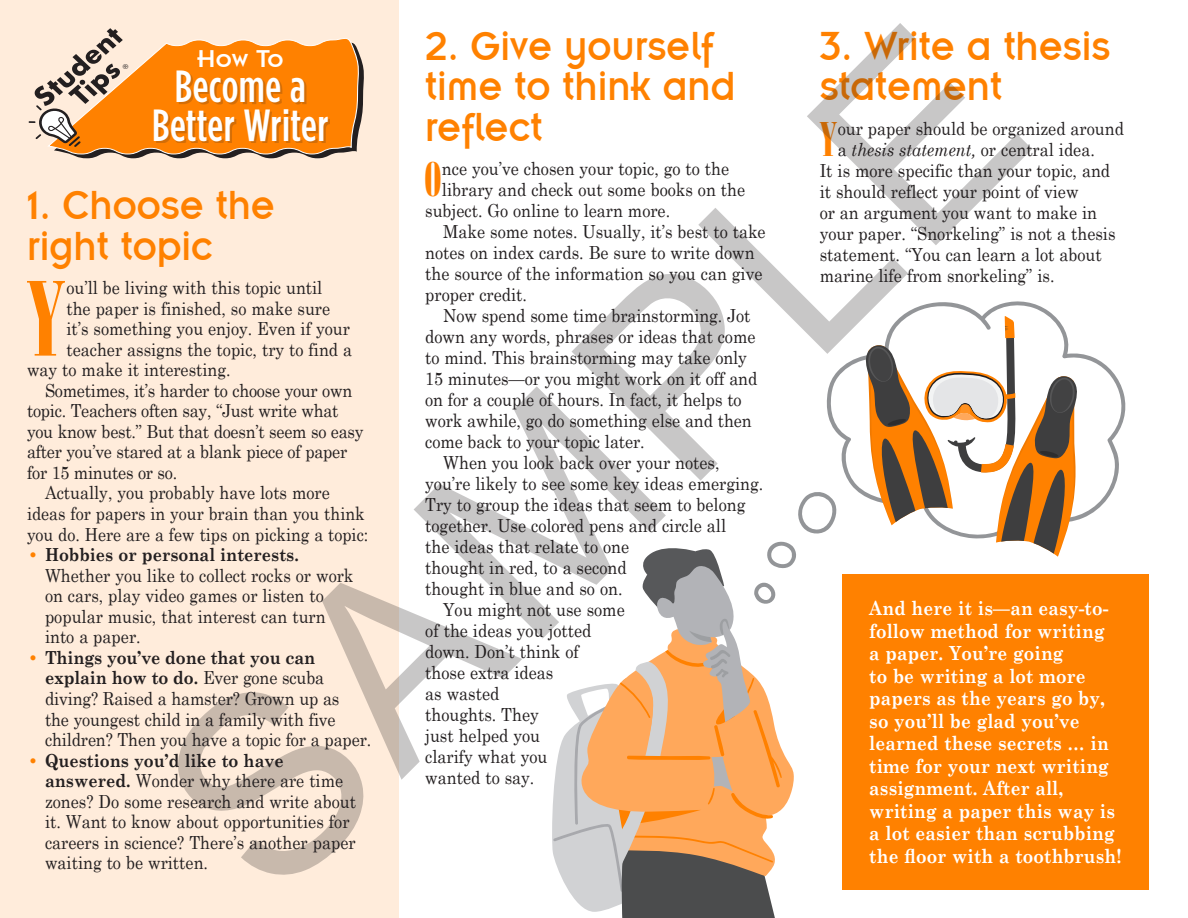
<style>
.page{position:relative;width:1188px;height:918px;background:#fff}
.page>*{position:absolute;margin:0;border:0;box-sizing:border-box;transform-origin:0 0}
.t1{font:255px "Arial";color:#231f20}
.t2{font:103.2px "Bodoni Poster Compressed";color:#ff8100}
.t3{font:47.1px "Bodoni Poster Compressed";color:#ff8100}
.Headlines_A{font:45px/40.5px "Insignia";color:#ff8100;scale:.9 1}
.t4{font:500 45px/39px "Gotham Condensed";letter-spacing:.01em;color:#fff;text-align:center}
.t5{font:27px "Insignia";color:#fff}
.t6{font:700 19.5px/22.5px "Century Schoolbook";letter-spacing:.01em;color:#fff;scale:.88 1}
.t7{font:18px/21px "Century Schoolbook";color:#231f20;scale:.9 1}
.t8{font:italic 18px "Century Schoolbook";color:#231f20;scale:.9 1}
.s1{font-style:normal}
.s2{font-family:"Eras ITC";font-weight:900;color:#ff8100}
.s3{font-weight:700}
</style>
<div class="page">
<svg style="left:552px;top:548px;width:242px;height:370px"></svg>
<div style="left:0;top:0;width:398px;height:918px;background:#ffecdb"></div>
<div style="left:842px;top:574px;width:307px;height:316px;background:#ff8100"></div>
<svg style="left:754px;top:301px;width:372px;height:304px"></svg>
<svg style="left:865px;top:316px;width:213px;height:241px"></svg>
<svg style="left:29px;top:28px;width:335px;height:130px"></svg>
<h1 class="t1" style="left:93px;top:726px;width:1087px;rotate:-45deg">SAMPLE</h1>
<p class="Headlines_A" style="left:425px;top:25px;width:346px">2. Give yourself time to think and reflect</p>
<p class="t3" style="left:424px;top:152px;width:20px">O</p>
<p class="t7" style="left:442px;top:158px;width:321px">nce you’ve chosen your topic, go to the</p>
<p class="Headlines_A" style="left:820px;top:25px;width:324px">3. Write a thesis statement</p>
<p class="t3" style="left:819px;top:112px;width:20px">Y</p>
<p class="t7" style="left:838px;top:117px;width:320px">our paper should be organized around</p>
<p class="t5" style="left:197px;top:45px;width:88px">How To</p>
<p class="t4" style="left:152px;top:66px;width:178px">Become a<br>Better Writer</p>
<p class="t8" style="left:838px;top:138px;width:287px"><span class="s1">a</span> thesis statement, <span class="s1">or central idea.</span></p>
<p class="t7" style="left:820px;top:159px;width:324px">It is more specific than your topic, and</p>
<p class="t7" style="left:820px;top:180px;width:289px">it should reflect your point of view</p>
<p class="t7" style="left:820px;top:201px;width:310px">or an argument you want to make in</p>
<p class="t7" style="left:820px;top:222px;width:330px">your paper. “Snorkeling” is not a thesis</p>
<p class="t7" style="left:820px;top:243px;width:315px">statement. “You can learn a lot about</p>
<p class="t7" style="left:820px;top:264px;width:263px">marine life from snorkeling” is.</p>
<p class="t7" style="left:442px;top:179px;width:338px">library and check out some books on the</p>
<p class="t7" style="left:425px;top:200px;width:274px">subject. Go online to learn more.</p>
<p class="t7" style="left:425px;top:221px;width:380px;text-indent:18px">Make some notes. Usually, it’s best to take notes on index cards. Be sure to write down the source of the information so you can give proper credit.</p>
<p class="t7" style="left:425px;top:305px;width:371px;text-indent:18px">Now spend some time brainstorming. Jot down any words, phrases or ideas that come to mind. This brainstorming may take only 15 minutes—or you might work on it off and on for a couple of hours. In fact, it helps to work awhile, go do something else and then come back to your topic later.</p>
<p class="t7" style="left:425px;top:452px;width:377px;text-indent:18px">When you look back over your notes, you’re likely to see some key ideas emerging.<br>Try to group the ideas that seem to belong together. Use colored pens and circle all<br>the ideas that relate to one<br>thought in red, to a second<br>thought in blue and so on.</p>
<p class="t7" style="left:425px;top:599px;width:223px;text-indent:18px">You might not use some of the ideas you jotted down. Don’t think of<br>those extra ideas<br>as wasted<br>thoughts. They<br>just helped you<br>clarify what you<br>wanted to say.</p>
<p class="Headlines_A" style="left:27px;top:185px;width:277px">1. Choose the right topic</p>
<p class="t2" style="left:26px;top:260px;width:42px">Y</p>
<p class="t7" style="left:66px;top:277px;width:286px">ou’ll be living with this topic until</p>
<p class="t7" style="left:66px;top:297px;width:295px">the paper is finished, so make sure</p>
<p class="t7" style="left:66px;top:318px;width:317px">it’s something you enjoy. Even if your</p>
<p class="t7" style="left:66px;top:338px;width:319px">teacher assigns the topic, try to find a</p>
<p class="t7" style="left:27px;top:359px;width:228px">way to make it interesting.</p>
<p class="t7" style="left:27px;top:380px;width:375px;line-height:20.5px;text-indent:18px">Sometimes, it’s harder to choose your own topic. Teachers often say, “Just write what you know best.” But that doesn’t seem so easy after you’ve stared at a blank piece of paper for 15 minutes or so.</p>
<p class="t7" style="left:27px;top:482px;width:381px;line-height:20.5px;text-indent:18px">Actually, you probably have lots more ideas for papers in your brain than you think you do. Here are a few tips on picking a topic:</p>
<p class="t7" style="left:45px;top:544px;width:344px;line-height:20.5px;text-indent:-18px"><span class="s2">•</span> <span class="s3">Hobbies or personal interests.<br></span>Whether you like to collect rocks or work on cars, play video games or listen to popular music, that interest can turn into a paper.</p>
<p class="t7" style="left:45px;top:647px;width:364px;line-height:20.5px;text-indent:-18px"><span class="s2">•</span> <span class="s3">Things you’ve done that you can explain how to do.</span> Ever gone scuba diving? Raised a hamster? Grown up as<br>the youngest child in a family with five children? Then you have a topic for a paper.</p>
<p class="t7" style="left:45px;top:749px;width:347px;line-height:20.5px;text-indent:-18px"><span class="s2">•</span> <span class="s3">Questions you’d like to have answered.</span> Wonder why there are time zones? Do some research and write about it. Want to know about opportunities for careers in science? There’s another paper waiting to be written.</p>
<p class="t6" style="left:869px;top:596px;width:281px">And here it is—an easy-to&shy;follow method for writing a paper. You’re going<br>to be writing a lot more papers as the years go by, so you’ll be glad you’ve learned these secrets … in time for your next writing assignment. After all, writing a paper this way is a lot easier than scrubbing</p>
<p class="t6" style="left:869px;top:843px;width:288px">the floor with a toothbrush!</p>
</div>
